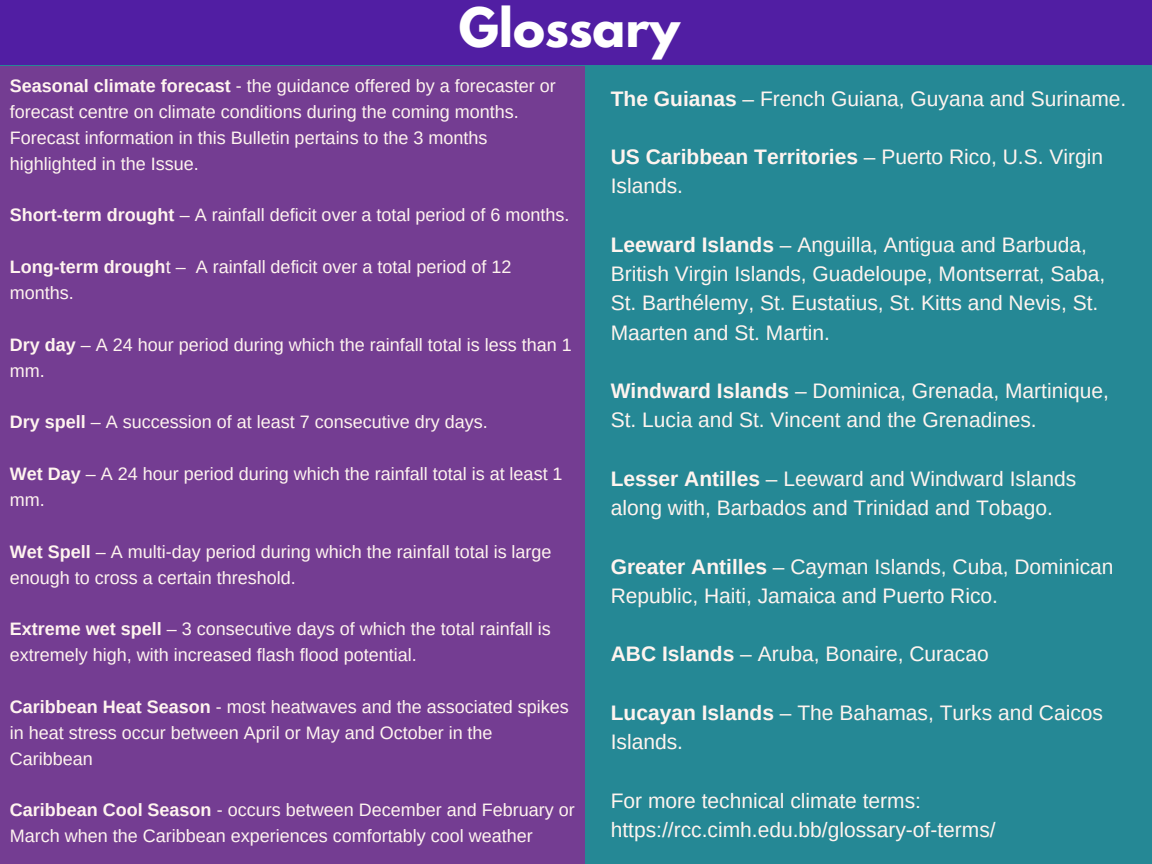
<style>
.page{position:relative;width:1152px;height:864px;background:#258895}
.page>*{position:absolute;margin:0;border:0;box-sizing:border-box;transform-origin:0 0}
.t1{font:700 48.3px "League Spartan";color:#fff}
.t2{font:21px/29.2px "Arimo";color:#fff4ef}
.t3{font:18px/25.8px "Arimo";color:#fff4ef}
.s1{font-weight:700}
</style>
<div class="page">
<div style="left:0;top:0;width:1152px;height:64px;background:#511ea3"></div>
<div style="left:0;top:66px;width:585px;height:798px;background:#743d92"></div>
<h1 class="t1" style="left:459px;top:3px;width:223px">Glossary</h1>
<p class="t3" style="left:10px;top:73px;width:548px"><span class="s1">Seasonal climate forecast</span> - the guidance offered by a forecaster or forecast centre on climate conditions during the coming months.<br>Forecast information in this Bulletin pertains to the 3 months highlighted in the Issue.</p>
<p class="t3" style="left:10px;top:202px;width:561px"><span class="s1">Short-term drought</span> – A rainfall deficit over a total period of 6 months.</p>
<p class="t3" style="left:10px;top:254px;width:503px"><span class="s1">Long-term drough</span>t – A rainfall deficit over a total period of 12 months.</p>
<p class="t3" style="left:10px;top:332px;width:563px"><span class="s1">Dry day</span> – A 24 hour period during which the rainfall total is less than 1 mm.</p>
<p class="t3" style="left:10px;top:409px;width:479px"><span class="s1">Dry spell</span> – A succession of at least 7 consecutive dry days.</p>
<p class="t3" style="left:10px;top:461px;width:554px"><span class="s1">Wet Day</span> – A 24 hour period during which the rainfall total is at least 1 mm.</p>
<p class="t3" style="left:10px;top:539px;width:543px"><span class="s1">Wet Spell</span> – A multi-day period during which the rainfall total is large enough to cross a certain threshold.</p>
<p class="t3" style="left:10px;top:616px;width:542px"><span class="s1">Extreme wet spell</span> – 3 consecutive days of which the total rainfall is extremely high, with increased flash flood potential.</p>
<p class="t3" style="left:10px;top:694px;width:561px"><span class="s1">Caribbean Heat Season</span> - most heatwaves and the associated spikes in heat stress occur between April or May and October in the<br>Caribbean</p>
<p class="t3" style="left:10px;top:797px;width:567px"><span class="s1">Caribbean Cool Season</span> - occurs between December and February or<br>March when the Caribbean experiences comfortably cool weather</p>
<p class="t2" style="left:611px;top:84px;width:517px"><span class="s1">The Guianas</span> – French Guiana, Guyana and Suriname.</p>
<p class="t2" style="left:611px;top:142px;width:494px"><span class="s1">US Caribbean Territories</span> – Puerto Rico, U.S. Virgin<br>Islands.</p>
<p class="t2" style="left:611px;top:230px;width:496px"><span class="s1">Leeward Islands</span> – Anguilla, Antigua and Barbuda, British Virgin Islands, Guadeloupe, Montserrat, Saba, St. Barthélemy, St. Eustatius, St. Kitts and Nevis, St.<br>Maarten and St. Martin.</p>
<p class="t2" style="left:611px;top:376px;width:500px"><span class="s1">Windward Islands</span> – Dominica, Grenada, Martinique,<br>St. Lucia and St. Vincent and the Grenadines.</p>
<p class="t2" style="left:611px;top:464px;width:467px"><span class="s1">Lesser Antilles</span> – Leeward and Windward Islands along with, Barbados and Trinidad and Tobago.</p>
<p class="t2" style="left:611px;top:552px;width:504px"><span class="s1">Greater Antilles</span> – Cayman Islands, Cuba, Dominican<br>Republic, Haiti, Jamaica and Puerto Rico.</p>
<p class="t2" style="left:611px;top:640px;width:379px"><span class="s1">ABC Islands</span> – Aruba, Bonaire, Curacao</p>
<p class="t2" style="left:611px;top:698px;width:494px"><span class="s1">Lucayan Islands</span> – The Bahamas, Turks and Caicos<br>Islands.</p>
<p class="t2" style="left:611px;top:786px;width:386px">For more technical climate terms: https://rcc.cimh.edu.bb/glossary-of-terms/</p>
</div>
